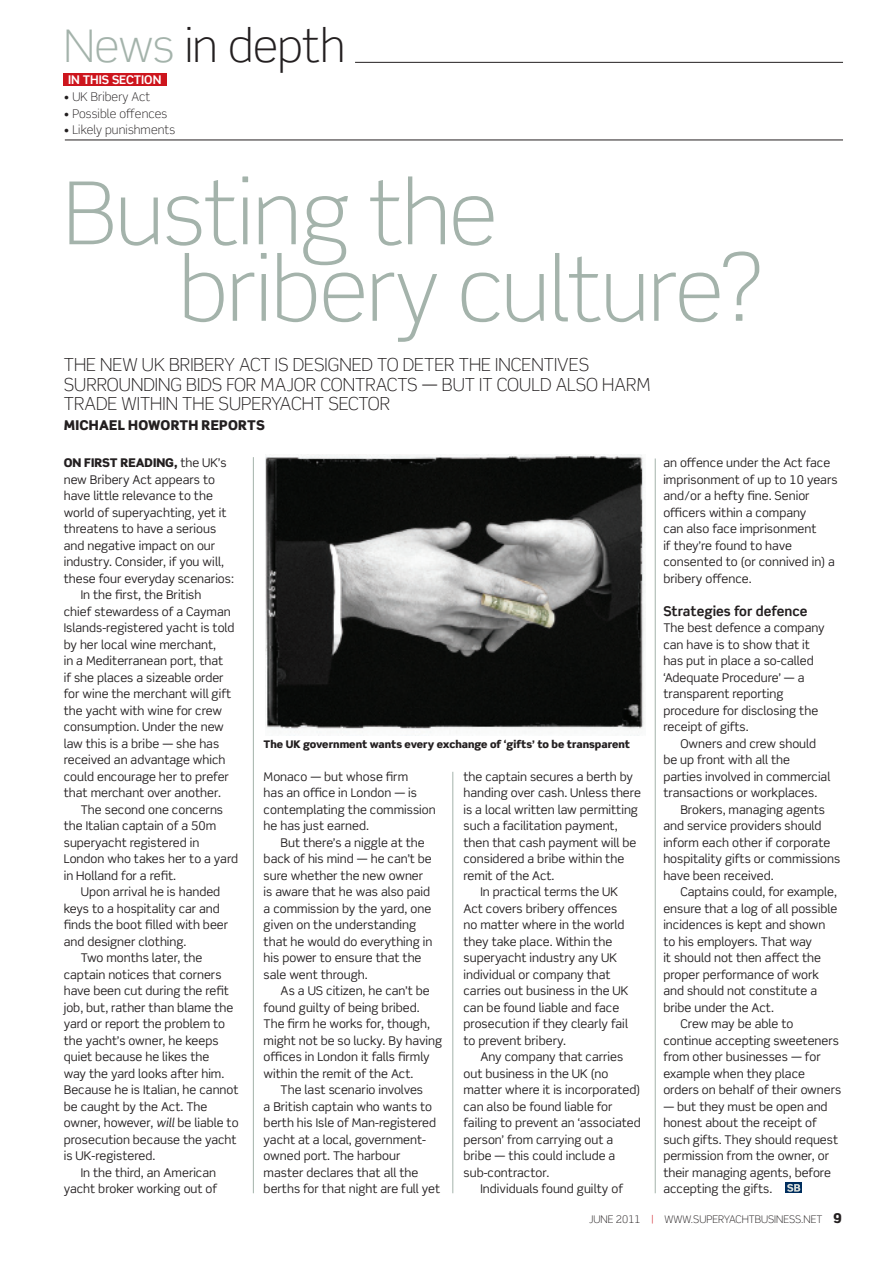
<style>
.page{position:relative;width:893px;height:1263px;background:#fff}
.page>*{position:absolute;margin:0;border:0;box-sizing:border-box;transform-origin:0 0}
.Headline_sans{font:300 87px/76.5px "Scene Pro";letter-spacing:-.01em;color:#a4b3ab}
.t1{font:300 45px "Scene Pro";letter-spacing:-.015em;color:#231f20}
.Intro{font:300 18px/19.5px "Scene Pro";color:#231f20}
.Intro-2{font:900 13.5px "Scene Pro";letter-spacing:.015em;color:#231f20}
.Xhead{font:700 13.5px "Scene Pro";color:#231f20}
.Body_sans_indent{font:12px/16.5px "Scene Pro";color:#231f20}
.Body_sans_3_first_w{font:12px/16.5px "Scene Pro";color:#231f20}
.Body_sans_no_indent{font:12px/16.5px "Scene Pro";color:#231f20}
.t2{font:300 12px "Scene Pro";letter-spacing:.01em;color:#231f20}
.t3{font:700 12px "Scene Pro";color:#fff}
.Caption{font:900 10.5px "Scene Pro";color:#231f20}
.t4{font:300 10.5px "Scene Pro";color:#231f20}
.s1{color:#a4b3ab}
.s2{font-weight:900}
.s3{font-style:italic}
.s4{color:#cd151d}
</style>
<div class="page">
<img style="left:265px;top:455px;width:380px;height:281px">
<hr style="left:65px;top:140px;width:778px;height:1px;background:#231f20">
<hr style="left:355px;top:62px;width:488px;height:1px;background:#231f20">
<div style="left:64px;top:73px;width:103px;height:13px;background:#cd151d"></div>
<div style="left:785px;top:1183px;width:17px;height:10px;background:#002e5e"></div>
<svg style="left:787px;top:1184px;width:13px;height:8px"></svg>
<hr style="left:253px;top:457px;width:1px;height:736px;background:#a4b3ab">
<hr style="left:452px;top:772px;width:1px;height:421px;background:#a4b3ab">
<hr style="left:655px;top:458px;width:1px;height:735px;background:#a4b3ab">
<p class="t1" style="left:64px;top:19px;width:283px"><span class="s1">NEWS</span> IN DEPTH</p>
<p class="t3" style="left:68px;top:73px;width:95px">In this section</p>
<p class="t2" style="left:64px;top:90px;width:88px">• UK BRIBERY ACT</p>
<p class="t2" style="left:64px;top:106px;width:105px">• POSSIBLE OFFENCES</p>
<p class="t2" style="left:64px;top:123px;width:113px">• LIKELY PUNISHMENTS</p>
<p class="Headline_sans" style="left:179px;top:175px;width:585px;text-indent:-115px">BUSTING THE<br>BRIBERY CULTURE?</p>
<p class="Intro" style="left:64px;top:355px;width:527px">THE NEW UK BRIBERY ACT IS DESIGNED TO DETER THE INCENTIVES<br>SURROUNDING BIDS FOR MAJOR CONTRACTS — BUT</p>
<p class="Intro" style="left:479px;top:375px;width:173px">IT COULD ALSO HARM</p>
<p class="Intro" style="left:64px;top:394px;width:328px">TRADE WITHIN THE SUPERYACHT SECTOR</p>
<p class="Intro-2" style="left:64px;top:416px;width:203px">Michael Howorth reports</p>
<p class="Body_sans_3_first_w" style="left:64px;top:454px;width:172px"><span class="s2">On first reading,</span> the UK’s new Bribery Act appears to have little relevance to the world of superyachting, yet it threatens to have a serious and negative impact on our industry. Consider, if you will, these four everyday scenarios:</p>
<p class="Body_sans_indent" style="left:64px;top:586px;width:172px;text-indent:17px">In the first, the British<br>chief stewardess of a Cayman<br>Islands-registered yacht is told by her local wine merchant,<br>in a Mediterranean port, that<br>if she places a sizeable order for wine the merchant will gift the yacht with wine for crew consumption. Under the new law this is a bribe — she has received an advantage which could encourage her to prefer that merchant over another.</p>
<p class="Body_sans_indent" style="left:64px;top:801px;width:176px;text-indent:17px">The second one concerns the Italian captain of a 50m superyacht registered in<br>London who takes her to a yard in Holland for a refit.</p>
<p class="Body_sans_indent" style="left:64px;top:883px;width:166px;text-indent:17px">Upon arrival he is handed keys to a hospitality car and finds the boot filled with beer and designer clothing.</p>
<p class="Body_sans_indent" style="left:64px;top:949px;width:176px;text-indent:17px">Two months later, the captain notices that corners have been cut during the refit job, but, rather than blame the yard or report the problem to the yacht’s owner, he keeps quiet because he likes the<br>way the yard looks after him.<br>Because he is Italian, he cannot be caught by the Act. The owner, however, <span class="s3">will</span> be liable to prosecution because the yacht is UK-registered.</p>
<p class="Body_sans_indent" style="left:64px;top:1164px;width:155px;text-align:right">In the third, an American yacht broker working out of</p>
<p class="Caption" style="left:264px;top:737px;width:368px">The UK government wants every exchange of ‘gifts’ to be transparent</p>
<p class="Body_sans_indent" style="left:264px;top:768px;width:174px">Monaco — but whose firm<br>has an office in London — is contemplating the commission he has just earned.</p>
<p class="Body_sans_indent" style="left:264px;top:834px;width:170px;text-indent:17px">But there’s a niggle at the back of his mind — he can’t be sure whether the new owner is aware that he was also paid a commission by the yard, one given on the understanding that he would do everything in his power to ensure that the sale went through.</p>
<p class="Body_sans_indent" style="left:264px;top:982px;width:180px;text-indent:17px">As a US citizen, he can’t be found guilty of being bribed.<br>The firm he works for, though, might not be so lucky. By having offices in London it falls firmly within the remit of the Act.</p>
<p class="Body_sans_indent" style="left:264px;top:1081px;width:178px;text-indent:17px">The last scenario involves<br>a British captain who wants to berth his Isle of Man-registered yacht at a local, government&shy;owned port. The harbour master declares that all the berths for that night are full yet</p>
<p class="Body_sans_indent" style="left:463px;top:768px;width:179px">the captain secures a berth by handing over cash. Unless there is a local written law permitting such a facilitation payment, then that cash payment will be considered a bribe within the remit of the Act.</p>
<p class="Body_sans_indent" style="left:463px;top:883px;width:167px;text-indent:17px">In practical terms the UK<br>Act covers bribery offences no matter where in the world they take place. Within the superyacht industry any UK individual or company that carries out business in the UK can be found liable and face prosecution if they clearly fail to prevent bribery.</p>
<p class="Body_sans_indent" style="left:463px;top:1048px;width:179px;text-indent:17px">Any company that carries out business in the UK (no matter where it is incorporated) can also be found liable for failing to prevent an ‘associated person’ from carrying out a bribe — this could include a sub-contractor.</p>
<p class="Body_sans_indent" style="left:480px;top:1180px;width:144px">Individuals found guilty of</p>
<p class="Body_sans_indent" style="left:663px;top:454px;width:176px">an offence under the Act face imprisonment of up to 10 years and/or a hefty fine. Senior officers within a company<br>can also face imprisonment<br>if they’re found to have consented to (or connived in) a bribery offence.</p>
<p class="Xhead" style="left:663px;top:602px;width:146px">Strategies for defence</p>
<p class="Body_sans_no_indent" style="left:663px;top:619px;width:163px">The best defence a company can have is to show that it has put in place a so-called ‘Adequate Procedure’ — a transparent reporting procedure for disclosing the receipt of gifts.</p>
<p class="Body_sans_indent" style="left:663px;top:735px;width:168px;text-indent:17px">Owners and crew should be up front with all the parties involved in commercial transactions or workplaces.</p>
<p class="Body_sans_indent" style="left:663px;top:801px;width:178px;text-indent:17px">Brokers, managing agents and service providers should inform each other if corporate hospitality gifts or commissions have been received.</p>
<p class="Body_sans_indent" style="left:663px;top:883px;width:176px;text-indent:17px">Captains could, for example, ensure that a log of all possible incidences is kept and shown to his employers. That way<br>it should not then affect the proper performance of work and should not constitute a bribe under the Act.</p>
<p class="Body_sans_indent" style="left:663px;top:1015px;width:180px;text-indent:17px">Crew may be able to continue accepting sweeteners from other businesses — for example when they place orders on behalf of their owners</p>
<p class="Body_sans_indent" style="left:663px;top:1098px;width:176px">— but they must be open and honest about the receipt of such gifts. They should request permission from the owner, or their managing agents, before accepting the gifts.</p>
<p class="t4" style="left:589px;top:1213px;width:220px">JUNE 2011 <span class="s4">|</span> WWW.SUPERYACHTBUSINESS.NET</p>
<p class="Intro-2" style="left:833px;top:1209px;width:10px">9</p>
</div>
